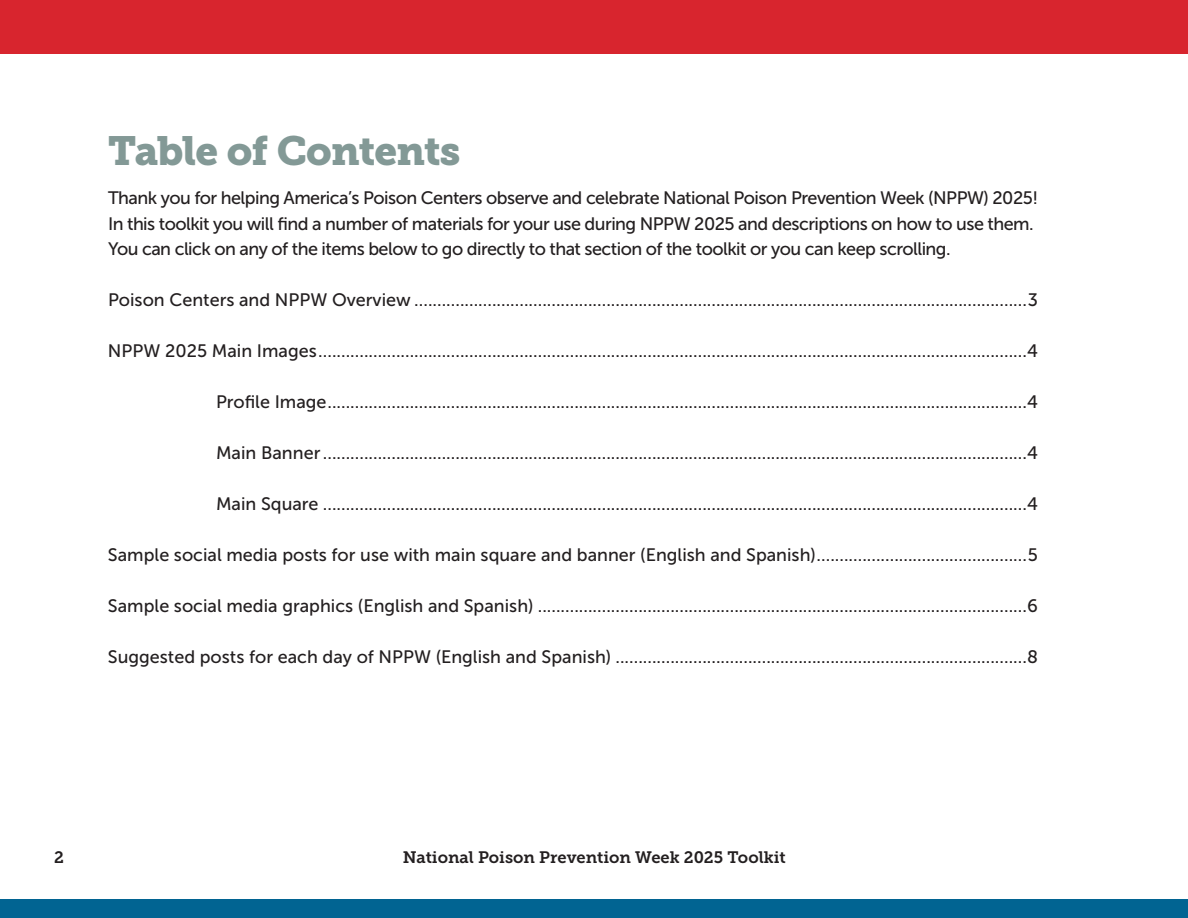
<style>
.page{position:relative;width:1188px;height:918px;background:#fff}
.page>*{position:absolute;margin:0;border:0;box-sizing:border-box;transform-origin:0 0}
.t1{font:40.5px "Museo Slab 900";letter-spacing:-.02em;color:#839996}
.t2{font:18px "Museo Sans 500";color:#231f20}
.t3{font:18px/25.5px "Museo Sans 500";letter-spacing:-.03em;color:#231f20}
.t4{font:16.5px "Museo Slab 700";color:#231f20}
</style>
<div class="page">
<div style="left:0;top:899px;width:1188px;height:19px;background:#016492"></div>
<div style="left:0;top:0;width:1188px;height:54px;background:#d8252e"></div>
<p class="t1" style="left:108px;top:128px;width:354px">Table of Contents</p>
<p class="t3" style="left:108px;top:185px;width:932px">Thank you for helping America’s Poison Centers observe and celebrate National Poison Prevention Week (NPPW) 2025!<br>In this toolkit you will find a number of materials for your use during NPPW 2025 and descriptions on how to use them.<br>You can click on any of the items below to go directly to that section of the toolkit or you can keep scrolling.</p>
<p class="t2" style="left:108px;top:290px;width:932px">Poison Centers and NPPW Overview ......................................................................................................................................3</p>
<p class="t2" style="left:108px;top:341px;width:932px">NPPW 2025 Main Images...........................................................................................................................................................4</p>
<p class="t2" style="left:216px;top:392px;width:824px">Profile Image.........................................................................................................................................................4</p>
<p class="t2" style="left:216px;top:443px;width:824px">Main Banner..........................................................................................................................................................4</p>
<p class="t2" style="left:216px;top:494px;width:824px">Main Square ..........................................................................................................................................................4</p>
<p class="t2" style="left:108px;top:545px;width:932px">Sample social media posts for use with main square and banner (English and Spanish)..............................................5</p>
<p class="t2" style="left:108px;top:596px;width:932px">Sample social media graphics (English and Spanish) ...........................................................................................................6</p>
<p class="t2" style="left:108px;top:647px;width:932px">Suggested posts for each day of NPPW (English and Spanish) ..........................................................................................8</p>
<p class="t4" style="left:54px;top:848px;width:11px">2</p>
<p class="t4" style="left:403px;top:848px;width:384px">National Poison Prevention Week 2025 Toolkit</p>
</div>
